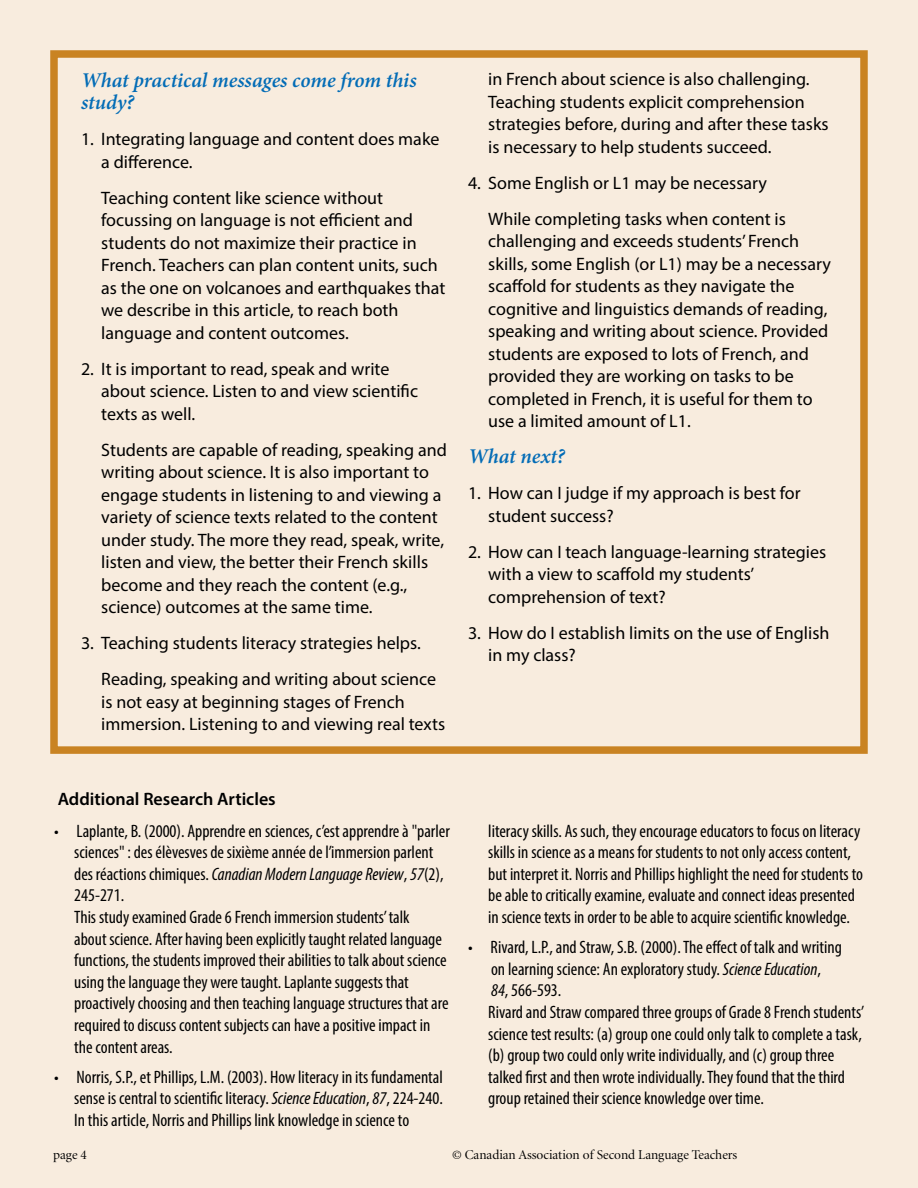
<style>
.page{position:relative;width:918px;height:1188px;background:#f8ecde}
.page>*{position:absolute;margin:0;border:0;box-sizing:border-box;transform-origin:0 0}
.t1{font:italic 600 21px/22.5px "Minion Pro";letter-spacing:-.005em;color:#036cb6}
.t2{font:18px/22.5px "Myriad Pro";color:#000}
.t3{font:condensed 18px/21.6px "Myriad Pro";color:#000}
.t4{font:600 18px "Myriad Pro";color:#000}
.t5{font:13.5px "Minion Display";color:#000}
.s1{font-style:italic}
</style>
<div class="page">
<div style="left:50px;top:50px;width:818px;height:704px;border:8px solid #c98322"></div>
<p class="t1" style="left:81px;top:69px;width:337px">What practical messages come from this study?</p>
<p class="t2" style="left:101px;top:128px;width:340px;text-indent:-20px">1. Integrating language and content does make a difference.</p>
<p class="t2" style="left:101px;top:186px;width:346px">Teaching content like science without focussing on language is not efficient and students do not maximize their practice in French. Teachers can plan content units, such as the one on volcanoes and earthquakes that we describe in this article, to reach both language and content outcomes.</p>
<p class="t2" style="left:101px;top:357px;width:318px;text-indent:-20px">2. It is important to read, speak and write about science. Listen to and view scientific texts as well.</p>
<p class="t2" style="left:101px;top:438px;width:347px">Students are capable of reading, speaking and writing about science. It is also important to engage students in listening to and viewing a variety of science texts related to the content under study. The more they read, speak, write, listen and view, the better their French skills become and they reach the content (e.g., science) outcomes at the same time.</p>
<p class="t2" style="left:101px;top:625px;width:336px;line-height:36px;text-indent:-20px">3. Teaching students literacy strategies helps.<br>Reading, speaking and writing about science</p>
<p class="t2" style="left:101px;top:690px;width:345px">is not easy at beginning stages of French immersion. Listening to and viewing real texts</p>
<p class="t2" style="left:488px;top:67px;width:342px">in French about science is also challenging.<br>Teaching students explicit comprehension strategies before, during and after these tasks is necessary to help students succeed.</p>
<p class="t2" style="left:488px;top:164px;width:299px;line-height:36px;text-indent:-20px">4. Some English or L1 may be necessary<br>While completing tasks when content is</p>
<p class="t2" style="left:488px;top:229px;width:344px">challenging and exceeds students’ French skills, some English (or L1) may be a necessary scaffold for students as they navigate the cognitive and linguistics demands of reading, speaking and writing about science. Provided students are exposed to lots of French, and provided they are working on tasks to be completed in French, it is useful for them to use a limited amount of L1.</p>
<p class="t1" style="left:468px;top:445px;width:98px">What next?</p>
<p class="t2" style="left:488px;top:481px;width:314px;text-indent:-20px">1. How can I judge if my approach is best for student success?</p>
<p class="t2" style="left:488px;top:540px;width:339px;text-indent:-20px">2. How can I teach language-learning strategies with a view to scaffold my students’ comprehension of text?</p>
<p class="t2" style="left:488px;top:621px;width:343px;text-indent:-20px">3. How do I establish limits on the use of English in my class?</p>
<p class="t4" style="left:58px;top:788px;width:220px">Additional Research Articles</p>
<p class="t3" style="left:74px;top:820px;width:377px;text-indent:-20px">• Laplante, B. (2000). Apprendre en sciences, c’est apprendre à "parler sciences" : des élèvesves de sixième année de l’immersion parlent des réactions chimiques. <span class="s1">Canadian Modern Language Review</span>, <span class="s1">57</span>(2), 245-271.<br>This study examined Grade 6 French immersion students’ talk<br>about science. After having been explicitly taught related language functions, the students improved their abilities to talk about science using the language they were taught. Laplante suggests that proactively choosing and then teaching language structures that are required to discuss content subjects can have a positive impact in the content areas.</p>
<p class="t3" style="left:74px;top:1066px;width:370px;text-align:justify;text-indent:-20px">• Norris, S.P., et Phillips, L.M. (2003). How literacy in its fundamental sense is central to scientific literacy. <span class="s1">Science Education</span>, <span class="s1">87</span>, 224-240.<br>In this article, Norris and Phillips link knowledge in science to</p>
<p class="t3" style="left:488px;top:820px;width:376px">literacy skills. As such, they encourage educators to focus on literacy skills in science as a means for students to not only access content, but interpret it. Norris and Phillips highlight the need for students to be able to critically examine, evaluate and connect ideas presented in science texts in order to be able to acquire scientific knowledge.</p>
<p class="t3" style="left:488px;top:936px;width:378px;text-indent:-20px">• Rivard, L.P., and Straw, S.B. (2000). The effect of talk and writing<br>on learning science: An exploratory study. <span class="s1">Science Education</span>,<br><span class="s1">84</span>, 566-593.<br>Rivard and Straw compared three groups of Grade 8 French students’ science test results: (a) group one could only talk to complete a task, (b) group two could only write individually, and (c) group three talked first and then wrote individually. They found that the third group retained their science knowledge over time.</p>
<p class="t5" style="left:53px;top:1148px;width:35px">page 4</p>
<p class="t5" style="left:452px;top:1148px;width:287px">© Canadian Association of Second Language Teachers</p>
</div>
